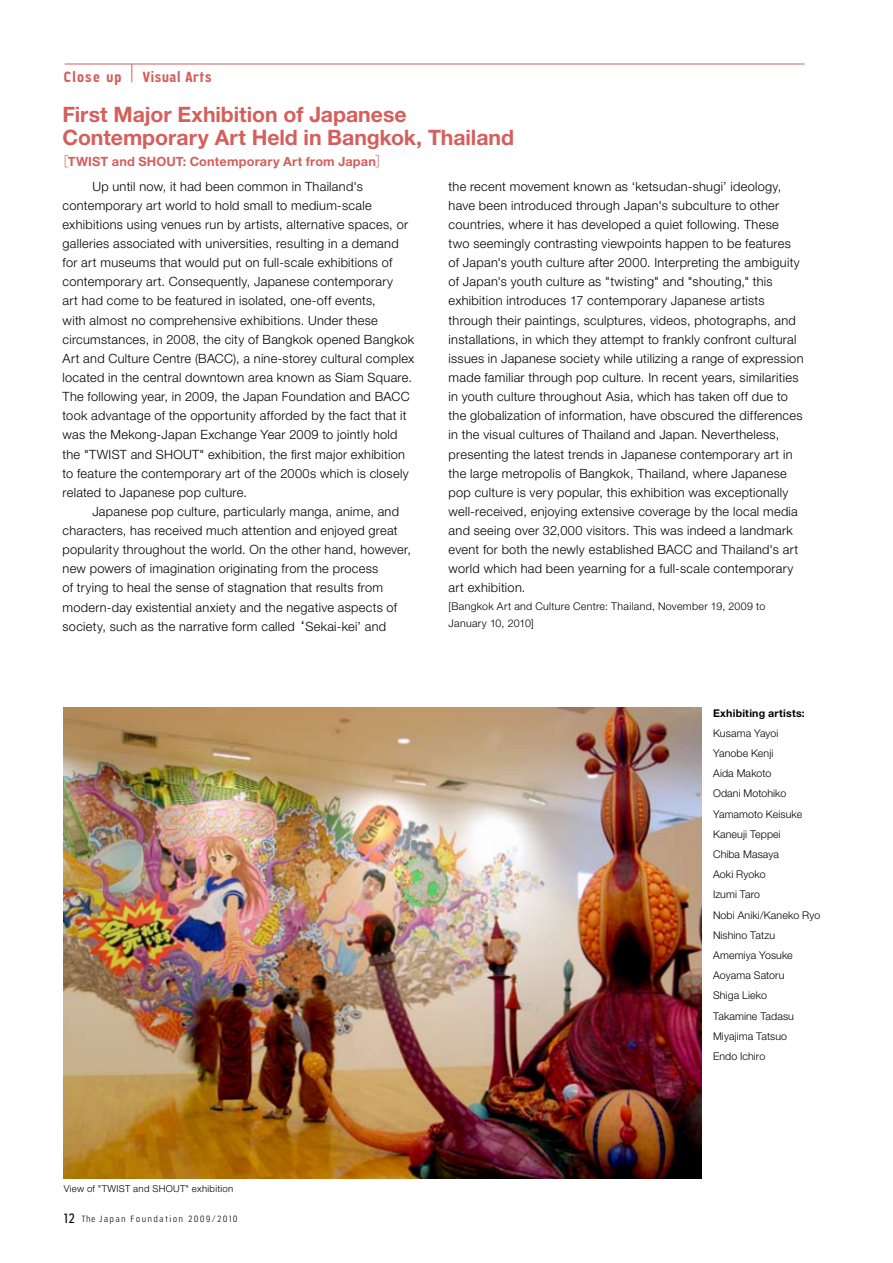
<style>
.page{position:relative;width:893px;height:1263px;background:#fff}
.page>*{position:absolute;margin:0;border:0;box-sizing:border-box;transform-origin:0 0}
.t1{font:700 21.3px/23.4px "Helvetica Neue LT Std";letter-spacing:-.005em;color:#d45f5c}
.t2{font:700 13.8px "Jesaya Rg";letter-spacing:.05em;color:#d45f5c}
.t3{font:300 12.75px/19.2px "Helvetica Neue LT Std";letter-spacing:.02em;color:#000}
.t4{font:700 12.75px "Helvetica Neue LT Std";letter-spacing:.015em;color:#d45f5c}
.t5{font:300 10.65px/20.2px "Helvetica Neue LT Std";letter-spacing:.01em;color:#000}
.t6{font:300 10.65px/17px "Helvetica Neue LT Std";letter-spacing:.03em;color:#000}
.t7{font:700 10.65px "Helvetica Neue LT Std";letter-spacing:.02em;color:#000}
.t8{font:300 9.6px "Helvetica Neue LT Std";letter-spacing:.03em;color:#000}
.t9{font:8.55px "Jesaya Lt";letter-spacing:.225em;color:#000}
.s1{font-family:"Yu Gothic Std E";font-weight:400}
.s2{font-family:"MS P Gothic";font-weight:400}
.s3{font-family:"Jesaya Bk";font-size:12.75px}
.s4{font-family:"Koz Min Pro"}
</style>
<div class="page">
<img style="left:64px;top:708px;width:638px;height:470px">
<hr style="left:65px;top:64px;width:739px;height:1px;background:#d45f5c">
<svg style="left:132px;top:64px;width:1px;height:18px"></svg>
<p class="t2" style="left:64px;top:68px;width:59px">Close up</p>
<p class="t2" style="left:143px;top:68px;width:70px">Visual Arts</p>
<h1 class="t1" style="left:62px;top:102px;width:453px">First Major Exhibition of Japanese<br>Contemporary Art Held in Bangkok, Thailand</h1>
<p class="t4" style="left:56px;top:153px;width:333px"><span class="s1">［</span>TWIST and SHOUT: Contemporary Art from Japan<span class="s1">］</span></p>
<p class="t3" style="left:63px;top:176px;width:353px;text-indent:30px">Up until now, it had been common in Thailand's contemporary art world to hold small to medium-scale exhibitions using venues run by artists, alternative spaces, or galleries associated with universities, resulting in a demand for art museums that would put on full-scale exhibitions of contemporary art. Consequently, Japanese contemporary<br>art had come to be featured in isolated, one-off events,<br>with almost no comprehensive exhibitions. Under these circumstances, in 2008, the city of Bangkok opened Bangkok Art and Culture Centre (BACC), a nine-storey cultural complex located in the central downtown area known as Siam Square.<br>The following year, in 2009, the Japan Foundation and BACC took advantage of the opportunity afforded by the fact that it was the Mekong-Japan Exchange Year 2009 to jointly hold the "TWIST and SHOUT" exhibition, the first major exhibition to feature the contemporary art of the 2000s which is closely related to Japanese pop culture.</p>
<p class="t3" style="left:63px;top:501px;width:350px;text-indent:30px">Japanese pop culture, particularly manga, anime, and characters, has received much attention and enjoyed great popularity throughout the world. On the other hand, however, new powers of imagination originating from the process<br>of trying to heal the sense of stagnation that results from modern-day existential anxiety and the negative aspects of society, such as the narrative form called <span class="s2">‘</span>Sekai-kei’ and</p>
<p class="t3" style="left:449px;top:176px;width:356px">the recent movement known as ‘ketsudan-shugi’ ideology, have been introduced through Japan's subculture to other countries, where it has developed a quiet following. These<br>two seemingly contrasting viewpoints happen to be features of Japan's youth culture after 2000. Interpreting the ambiguity of Japan's youth culture as "twisting" and "shouting," this exhibition introduces 17 contemporary Japanese artists through their paintings, sculptures, videos, photographs, and installations, in which they attempt to frankly confront cultural issues in Japanese society while utilizing a range of expression made familiar through pop culture. In recent years, similarities in youth culture throughout Asia, which has taken off due to the globalization of information, have obscured the differences in the visual cultures of Thailand and Japan. Nevertheless, presenting the latest trends in Japanese contemporary art in the large metropolis of Bangkok, Thailand, where Japanese pop culture is very popular, this exhibition was exceptionally well-received, enjoying extensive coverage by the local media and seeing over 32,000 visitors. This was indeed a landmark event for both the newly established BACC and Thailand's art world which had been yearning for a full-scale contemporary art exhibition.</p>
<p class="t6" style="left:449px;top:597px;width:318px">[Bangkok Art and Culture Centre: Thailand, November 19, 2009 to<br>January 10, 2010]</p>
<p class="t7" style="left:713px;top:706px;width:93px">Exhibiting artists:</p>
<p class="t5" style="left:713px;top:722px;width:109px">Kusama Yayoi<br>Yanobe Kenji<br>Aida Makoto<br>Odani Motohiko<br>Yamamoto Keisuke<br>Kaneuji Teppei<br>Chiba Masaya<br>Aoki Ryoko<br>Izumi Taro<br>Nobi Aniki/Kaneko Ryo<br>Nishino Tatzu<br>Amemiya Yosuke<br>Aoyama Satoru<br>Shiga Lieko<br>Takamine Tadasu<br>Miyajima Tatsuo<br>Endo Ichiro</p>
<p class="t8" style="left:64px;top:1183px;width:171px">View of "TWIST and SHOUT" exhibition</p>
<p class="t9" style="left:64px;top:1213px;width:175px"><span class="s3">12</span> The Japan Foundation 2009<span class="s4">/</span>2010</p>
</div>
